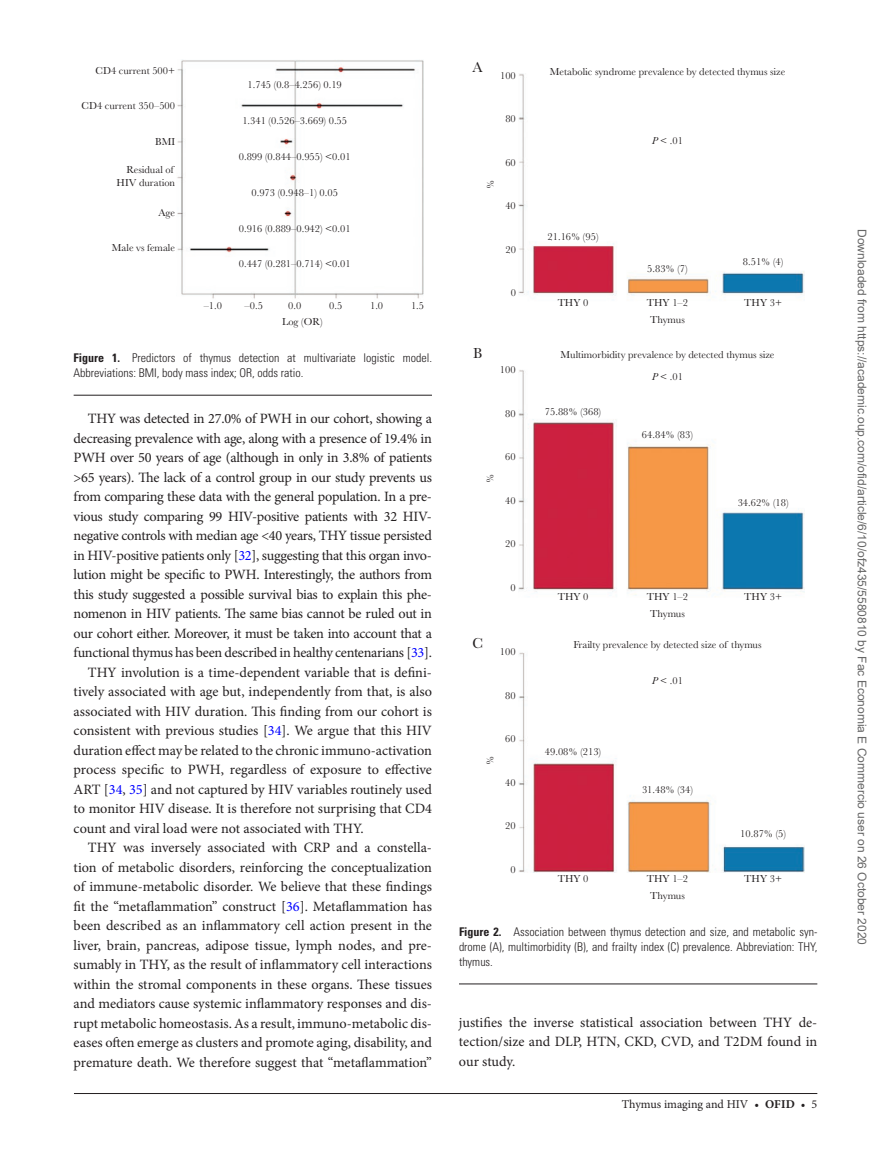
<style>
.page{position:relative;width:891px;height:1174px;background:#fff}
.page>*{position:absolute;margin:0;border:0;box-sizing:border-box;transform-origin:0 0}
.t1{font:15px "Baskerville MT Std";color:#231f20}
.t2{font:14.25px/19.5px "Minion Pro";letter-spacing:-.01em;color:#231f20;text-align:justify}
.t3{font:300 condensed 12px/15px "Univers LT Std";color:#231f20}
.t4{font:12px "Arial";color:#666}
.t5{font:12px "Minion Pro";letter-spacing:-.005em;color:#231f20}
.t6{font:10.5px/16.8px "Baskerville MT Std";color:#231f20;text-align:center}
.s1{font-weight:700}
.s2{color:#00f}
.s3{font-style:italic}
</style>
<div class="page">
<hr style="left:74px;top:1093px;width:743px;height:1px;background:#231f20">
<hr style="left:74px;top:395px;width:358px;height:1px;background:#231f20">
<img style="left:177px;top:60px;width:247px;height:239px">
<hr style="left:459px;top:984px;width:358px;height:1px;background:#231f20">
<img style="left:518px;top:74px;width:286px;height:798px">
<p class="t6" style="left:95px;top:62px;width:81px">CD4 current 500+</p>
<p class="t6" style="left:81px;top:97px;width:95px">CD4 current 350–500</p>
<p class="t6" style="left:155px;top:133px;width:21px">BMI</p>
<p class="t6" style="left:117px;top:163px;width:60px;line-height:12.6px;text-align:right">Residual of<br>HIV duration</p>
<p class="t6" style="left:158px;top:204px;width:18px">Age</p>
<p class="t6" style="left:112px;top:240px;width:65px">Male vs female</p>
<p class="t6" style="left:248px;top:76px;width:96px">1.745 (0.8–4.256) 0.19</p>
<p class="t6" style="left:242px;top:112px;width:106px">1.341 (0.526–3.669) 0.55</p>
<p class="t6" style="left:239px;top:148px;width:113px">0.899 (0.844–0.955) &lt;0.01</p>
<p class="t6" style="left:252px;top:185px;width:88px">0.973 (0.948–1) 0.05</p>
<p class="t6" style="left:239px;top:220px;width:113px">0.916 (0.889–0.942) &lt;0.01</p>
<p class="t6" style="left:239px;top:256px;width:113px">0.447 (0.281–0.714) &lt;0.01</p>
<p class="t6" style="left:204px;top:297px;width:20px">–1.0</p>
<p class="t6" style="left:245px;top:297px;width:20px">–0.5</p>
<p class="t6" style="left:288px;top:297px;width:15px">0.0</p>
<p class="t6" style="left:329px;top:297px;width:15px">0.5</p>
<p class="t6" style="left:282px;top:314px;width:42px">Log (OR)</p>
<p class="t6" style="left:370px;top:297px;width:15px">1.0</p>
<p class="t6" style="left:411px;top:297px;width:15px">1.5</p>
<p class="t3" style="left:74px;top:350px;width:360px"><span class="s1">Figure 1.</span> Predictors of thymus detection at multivariate logistic model.<br>Abbreviations: BMI, body mass index; OR, odds ratio.</p>
<p class="t2" style="left:88px;top:409px;width:346px">THY was detected in 27.0% of PWH in our cohort, showing a</p>
<p class="t2" style="left:74px;top:428px;width:360px">decreasing prevalence with age, along with a presence of 19.4% in</p>
<p class="t2" style="left:74px;top:448px;width:360px">PWH over 50 years of age (although in only in 3.8% of patients</p>
<p class="t2" style="left:74px;top:467px;width:360px">&gt;65 years). The lack of a control group in our study prevents us</p>
<p class="t2" style="left:74px;top:487px;width:360px">from comparing these data with the general population. In a pre-</p>
<p class="t2" style="left:74px;top:506px;width:360px">vious study comparing 99 HIV-positive patients with 32 HIV-</p>
<p class="t2" style="left:74px;top:526px;width:360px">negative controls with median age &lt;40 years, THY tissue persisted</p>
<p class="t2" style="left:74px;top:545px;width:360px">in HIV-positive patients only [<span class="s2">32</span>], suggesting that this organ invo-</p>
<p class="t2" style="left:74px;top:565px;width:360px">lution might be specific to PWH. Interestingly, the authors from</p>
<p class="t2" style="left:74px;top:584px;width:360px">this study suggested a possible survival bias to explain this phe-</p>
<p class="t2" style="left:74px;top:604px;width:360px">nomenon in HIV patients. The same bias cannot be ruled out in</p>
<p class="t2" style="left:74px;top:623px;width:360px">our cohort either. Moreover, it must be taken into account that a</p>
<p class="t2" style="left:74px;top:643px;width:360px">functional thymus has been described in healthy centenarians [<span class="s2">33</span>].</p>
<p class="t2" style="left:88px;top:662px;width:346px">THY involution is a time-dependent variable that is defini-</p>
<p class="t2" style="left:74px;top:682px;width:360px">tively associated with age but, independently from that, is also</p>
<p class="t2" style="left:74px;top:701px;width:360px">associated with HIV duration. This finding from our cohort is</p>
<p class="t2" style="left:74px;top:721px;width:360px">consistent with previous studies [<span class="s2">34</span>]. We argue that this HIV</p>
<p class="t2" style="left:74px;top:740px;width:360px">duration effect may be related to the chronic immuno-activation</p>
<p class="t2" style="left:74px;top:760px;width:360px">process specific to PWH, regardless of exposure to effective</p>
<p class="t2" style="left:74px;top:779px;width:360px">ART [<span class="s2">34</span>, <span class="s2">35</span>] and not captured by HIV variables routinely used</p>
<p class="t2" style="left:74px;top:799px;width:360px">to monitor HIV disease. It is therefore not surprising that CD4</p>
<p class="t2" style="left:74px;top:818px;width:292px">count and viral load were not associated with THY.</p>
<p class="t2" style="left:88px;top:838px;width:346px">THY was inversely associated with CRP and a constella-</p>
<p class="t2" style="left:74px;top:857px;width:360px">tion of metabolic disorders, reinforcing the conceptualization</p>
<p class="t2" style="left:74px;top:877px;width:360px">of immune-metabolic disorder. We believe that these findings</p>
<p class="t2" style="left:74px;top:896px;width:360px">fit the “metaflammation” construct [<span class="s2">36</span>]. Metaflammation has</p>
<p class="t2" style="left:74px;top:916px;width:360px">been described as an inflammatory cell action present in the</p>
<p class="t2" style="left:74px;top:935px;width:360px">liver, brain, pancreas, adipose tissue, lymph nodes, and pre-</p>
<p class="t2" style="left:74px;top:955px;width:360px">sumably in THY, as the result of inflammatory cell interactions</p>
<p class="t2" style="left:74px;top:974px;width:360px">within the stromal components in these organs. These tissues</p>
<p class="t2" style="left:74px;top:994px;width:360px">and mediators cause systemic inflammatory responses and dis-</p>
<p class="t2" style="left:74px;top:1013px;width:360px">rupt metabolic homeostasis. As a result, immuno-metabolic dis-</p>
<p class="t2" style="left:74px;top:1033px;width:360px">eases often emerge as clusters and promote aging, disability, and</p>
<p class="t2" style="left:74px;top:1052px;width:360px">premature death. We therefore suggest that “metaflammation”</p>
<p class="t1" style="left:473px;top:58px;width:12px">A</p>
<p class="t6" style="left:500px;top:67px;width:17px">100</p>
<p class="t6" style="left:505px;top:110px;width:12px">80</p>
<p class="t6" style="left:505px;top:154px;width:12px">60</p>
<p class="t6" style="left:482px;top:189px;width:11px;rotate:-90deg">%</p>
<p class="t6" style="left:505px;top:197px;width:12px">40</p>
<p class="t6" style="left:505px;top:241px;width:12px">20</p>
<p class="t6" style="left:511px;top:285px;width:7px">0</p>
<p class="t1" style="left:473px;top:345px;width:11px">B</p>
<p class="t6" style="left:500px;top:361px;width:17px">100</p>
<p class="t6" style="left:505px;top:405px;width:12px">80</p>
<p class="t6" style="left:505px;top:448px;width:12px">60</p>
<p class="t6" style="left:482px;top:483px;width:11px;rotate:-90deg">%</p>
<p class="t6" style="left:505px;top:492px;width:12px">40</p>
<p class="t6" style="left:505px;top:536px;width:12px">20</p>
<p class="t6" style="left:510px;top:579px;width:7px">0</p>
<p class="t1" style="left:472px;top:635px;width:12px">C</p>
<p class="t6" style="left:500px;top:643px;width:17px">100</p>
<p class="t6" style="left:505px;top:687px;width:12px">80</p>
<p class="t6" style="left:505px;top:730px;width:12px">60</p>
<p class="t6" style="left:482px;top:765px;width:11px;rotate:-90deg">%</p>
<p class="t6" style="left:505px;top:774px;width:12px">40</p>
<p class="t6" style="left:505px;top:818px;width:12px">20</p>
<p class="t6" style="left:510px;top:861px;width:7px">0</p>
<p class="t6" style="left:550px;top:63px;width:237px">Metabolic syndrome prevalence by detected thymus size</p>
<p class="t6" style="left:548px;top:228px;width:52px">21.16% (95)</p>
<p class="t6" style="left:652px;top:133px;width:33px"><span class="s3">P</span> &lt; .01</p>
<p class="t6" style="left:647px;top:260px;width:42px">5.83% (7)</p>
<p class="t6" style="left:558px;top:294px;width:32px">THY 0</p>
<p class="t6" style="left:647px;top:294px;width:43px">THY 1–2</p>
<p class="t6" style="left:650px;top:311px;width:36px">Thymus</p>
<p class="t6" style="left:743px;top:253px;width:42px">8.51% (4)</p>
<p class="t6" style="left:744px;top:294px;width:39px">THY 3+</p>
<p class="t6" style="left:560px;top:346px;width:215px">Multimorbidity prevalence by detected thymus size</p>
<p class="t6" style="left:545px;top:403px;width:58px">75.88% (368)</p>
<p class="t6" style="left:652px;top:368px;width:33px"><span class="s3">P</span> &lt; .01</p>
<p class="t6" style="left:642px;top:426px;width:52px">64.84% (83)</p>
<p class="t6" style="left:738px;top:494px;width:52px">34.62% (18)</p>
<p class="t6" style="left:558px;top:589px;width:32px">THY 0</p>
<p class="t6" style="left:647px;top:589px;width:43px">THY 1–2<br>Thymus</p>
<p class="t6" style="left:744px;top:589px;width:39px">THY 3+</p>
<p class="t6" style="left:573px;top:636px;width:190px">Frailty prevalence by detected size of thymus</p>
<p class="t6" style="left:652px;top:672px;width:33px"><span class="s3">P</span> &lt; .01</p>
<p class="t6" style="left:545px;top:743px;width:58px">49.08% (213)</p>
<p class="t6" style="left:642px;top:781px;width:52px">31.48% (34)</p>
<p class="t6" style="left:740px;top:825px;width:47px">10.87% (5)</p>
<p class="t6" style="left:558px;top:871px;width:32px">THY 0</p>
<p class="t6" style="left:647px;top:871px;width:43px">THY 1–2<br>Thymus</p>
<p class="t6" style="left:744px;top:871px;width:39px">THY 3+</p>
<p class="t3" style="left:459px;top:924px;width:360px;text-align:justify"><span class="s1">Figure 2.</span> Association between thymus detection and size, and metabolic syn&shy;drome (A), multimorbidity (B), and frailty index (C) prevalence. Abbreviation: THY, thymus.</p>
<p class="t2" style="left:459px;top:1012px;width:360px">justifies the inverse statistical association between THY de&shy;tection/size and DLP, HTN, CKD, CVD, and T2DM found in our study.</p>
<p class="t5" style="left:622px;top:1096px;width:197px">Thymus imaging and HIV • <span class="s1">ofid</span> • 5</p>
<p class="t4" style="left:866px;top:229px;width:717px;rotate:90deg">Downloaded from https://academic.oup.com/ofid/article/6/10/ofz435/5580810 by Fac Economia E Commercio user on 26 October 2020</p>
</div>
